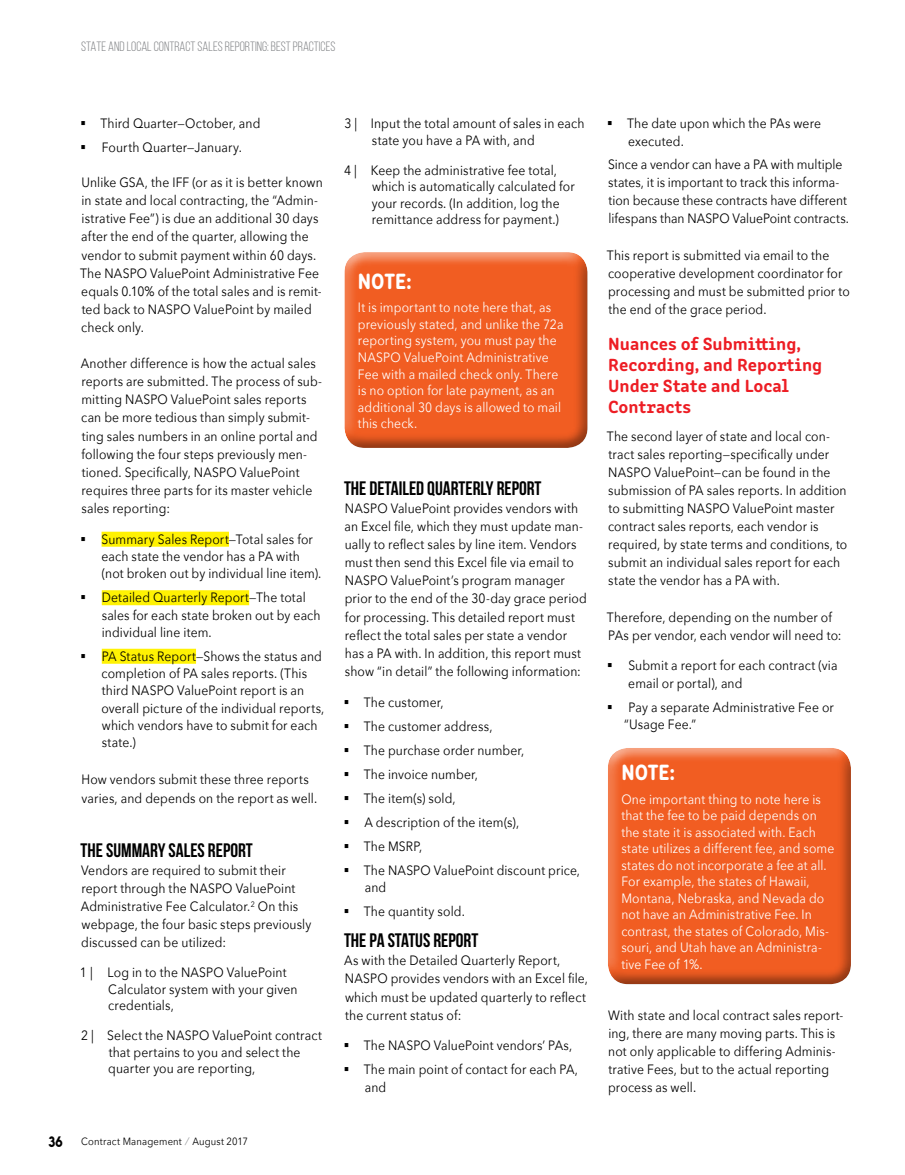
<style>
.page{position:relative;width:905px;height:1175px;background:#fff}
.page>*{position:absolute;margin:0;border:0;box-sizing:border-box;transform-origin:0 0}
.t1{font:22.5px "Clone Rounded Eb";color:#fff;scale:.9 1}
.t2{font:700 19.5px "Bebas Neue";color:#000}
.t3{font:700 18px/21px "Clone Rounded";color:#ed1d24}
.t4{font:13.5px/18.1px "Avenir Next";letter-spacing:.01em;color:#000;scale:.9 1}
.t5{font:13.5px/16.5px "Avenir Next";letter-spacing:.01em;color:#fff;scale:.9 1}
.t6{font:13.5px "Bebas Neue";color:#808285}
.t7{font:13.5px "Lemon Milk";color:#000;scale:.9 1}
.t8{font:10.5px "Avenir Next";letter-spacing:.02em;color:#000;scale:.9 1}
.s1{color:#939598}
</style>
<div class="page">
<div style="left:102px;top:531px;width:127px;height:15px;background:#fff203"></div>
<div style="left:102px;top:590px;width:147px;height:15px;background:#fff203"></div>
<div style="left:102px;top:648px;width:94px;height:15px;background:#fff203"></div>
<div style="left:343px;top:252px;width:246px;height:197px;background:#000;opacity:.4"></div>
<div style="left:606px;top:747px;width:246px;height:237px;background:#000;opacity:.4"></div>
<p class="t6" style="left:81px;top:39px;width:256px">STATE AND LOCAL CONTRACT SALES REPORTING: BEST PRACTICES</p>
<p class="t4" style="left:80px;top:114px;width:201px">▪ Third Quarter—October, and</p>
<p class="t4" style="left:80px;top:138px;width:181px">▪ Fourth Quarter—January.</p>
<p class="t4" style="left:80px;top:173px;width:271px">Unlike GSA, the IFF (or as it is better known in state and local contracting, the “Admin&shy;istrative Fee”) is due an additional 30 days after the end of the quarter, allowing the vendor to submit payment within 60 days.<br>The NASPO ValuePoint Administrative Fee equals 0.10% of the total sales and is remit&shy;ted back to NASPO ValuePoint by mailed check only.</p>
<p class="t4" style="left:81px;top:354px;width:269px">Another difference is how the actual sales reports are submitted. The process of sub&shy;mitting NASPO ValuePoint sales reports can be more tedious than simply submit&shy;ting sales numbers in an online portal and following the four steps previously men&shy;tioned. Specifically, NASPO ValuePoint requires three parts for its master vehicle sales reporting:</p>
<p class="t4" style="left:101px;top:530px;width:246px;line-height:17.2px;text-indent:-21px">▪ Summary Sales Report—Total sales for each state the vendor has a PA with (not broken out by individual line item).</p>
<p class="t4" style="left:102px;top:588px;width:245px;line-height:17.2px;text-indent:-21px">▪ Detailed Quarterly Report—The total sales for each state broken out by each individual line item.</p>
<p class="t4" style="left:101px;top:647px;width:249px;line-height:17.2px;text-indent:-21px">▪ PA Status Report—Shows the status and completion of PA sales reports. (This third NASPO ValuePoint report is an overall picture of the individual reports, which vendors have to submit for each state.)</p>
<p class="t4" style="left:81px;top:770px;width:263px">How vendors submit these three reports varies, and depends on the report as well.</p>
<h2 class="t2" style="left:81px;top:839px;width:174px">THE SUMMARY SALES REPORT</h2>
<p class="t4" style="left:81px;top:860px;width:258px">Vendors are required to submit their report through the NASPO ValuePoint Administrative Fee Calculator.<sup>2</sup> On this webpage, the four basic steps previously discussed can be utilized:</p>
<p class="t4" style="left:108px;top:963px;width:212px;line-height:16.5px;text-indent:-28px">1 | Log in to the NASPO ValuePoint<br>Calculator system with your given credentials,</p>
<p class="t4" style="left:108px;top:1026px;width:239px;line-height:16.5px;text-indent:-27px">2 | Select the NASPO ValuePoint contract that pertains to you and select the quarter you are reporting,</p>
<p class="t7" style="left:48px;top:1132px;width:17px">36</p>
<p class="t8" style="left:81px;top:1132px;width:187px">Contract Management <span class="s1">∕</span> August 2017</p>
<p class="t4" style="left:372px;top:115px;width:238px;line-height:16.5px;text-indent:-28px">3 | Input the total amount of sales in each state you have a PA with, and</p>
<p class="t4" style="left:372px;top:161px;width:227px;line-height:16.5px;text-indent:-28px">4 | Keep the administrative fee total, which is automatically calculated for your records. (In addition, log the remittance address for payment.)</p>
<h1 class="t1" style="left:358px;top:263px;width:61px">NOTE:</h1>
<p class="t5" style="left:358px;top:299px;width:230px">It is important to note here that, as previously stated, and unlike the 72a reporting system, you must pay the<br>NASPO ValuePoint Administrative<br>Fee with a mailed check only. There is no option for late payment, as an additional 30 days is allowed to mail this check.</p>
<h2 class="t2" style="left:344px;top:477px;width:199px">THE DETAILED QUARTERLY REPORT</h2>
<p class="t4" style="left:344px;top:498px;width:271px">NASPO ValuePoint provides vendors with an Excel file, which they must update man&shy;ually to reflect sales by line item. Vendors must then send this Excel file via email to NASPO ValuePoint’s program manager prior to the end of the 30-day grace period for processing. This detailed report must reflect the total sales per state a vendor has a PA with. In addition, this report must show “in detail” the following information:</p>
<p class="t4" style="left:344px;top:692px;width:112px">▪ The customer,</p>
<p class="t4" style="left:344px;top:716px;width:167px">▪ The customer address,</p>
<p class="t4" style="left:344px;top:740px;width:202px">▪ The purchase order number,</p>
<p class="t4" style="left:344px;top:764px;width:150px">▪ The invoice number,</p>
<p class="t4" style="left:344px;top:788px;width:126px">▪ The item(s) sold,</p>
<p class="t4" style="left:344px;top:812px;width:196px">▪ A description of the item(s),</p>
<p class="t4" style="left:344px;top:836px;width:89px">▪ The MSRP,</p>
<p class="t4" style="left:365px;top:860px;width:241px;line-height:17.2px;text-indent:-21px">▪ The NASPO ValuePoint discount price, and</p>
<p class="t4" style="left:344px;top:901px;width:136px">▪ The quantity sold.</p>
<h2 class="t2" style="left:344px;top:929px;width:136px">THE PA STATUS REPORT</h2>
<p class="t4" style="left:344px;top:951px;width:272px">As with the Detailed Quarterly Report, NASPO provides vendors with an Excel file, which must be updated quarterly to reflect the current status of:</p>
<p class="t4" style="left:344px;top:1036px;width:255px">▪ The NASPO ValuePoint vendors’ PAs,</p>
<p class="t4" style="left:365px;top:1060px;width:238px;line-height:17.2px;text-indent:-21px">▪ The main point of contact for each PA, and</p>
<p class="t4" style="left:628px;top:114px;width:216px;line-height:17.2px;text-indent:-21px">▪ The date upon which the PAs were executed.</p>
<p class="t4" style="left:608px;top:155px;width:269px">Since a vendor can have a PA with multiple states, it is important to track this informa&shy;tion because these contracts have different lifespans than NASPO ValuePoint contracts.</p>
<p class="t4" style="left:607px;top:245px;width:271px">This report is submitted via email to the cooperative development coordinator for processing and must be submitted prior to the end of the grace period.</p>
<h3 class="t3" style="left:608px;top:332px;width:216px">Nuances of Submitting,<br>Recording, and Reporting<br>Under State and Local<br>Contracts</h3>
<p class="t4" style="left:607px;top:426px;width:269px">The second layer of state and local con&shy;tract sales reporting—specifically under NASPO ValuePoint—can be found in the submission of PA sales reports. In addition to submitting NASPO ValuePoint master contract sales reports, each vendor is required, by state terms and conditions, to submit an individual sales report for each state the vendor has a PA with.</p>
<p class="t4" style="left:607px;top:607px;width:262px">Therefore, depending on the number of<br>PAs per vendor, each vendor will need to:</p>
<p class="t4" style="left:628px;top:656px;width:234px;line-height:17.2px;text-indent:-21px">▪ Submit a report for each contract (via email or portal), and</p>
<p class="t4" style="left:624px;top:697px;width:235px;line-height:17.2px;text-indent:-17px">▪ Pay a separate Administrative Fee or “Usage Fee.”</p>
<h1 class="t1" style="left:621px;top:754px;width:61px">NOTE:</h1>
<p class="t5" style="left:621px;top:790px;width:238px">One important thing to note here is that the fee to be paid depends on the state it is associated with. Each state utilizes a different fee, and some states do not incorporate a fee at all.<br>For example, the states of Hawaii, Montana, Nebraska, and Nevada do not have an Administrative Fee. In contrast, the states of Colorado, Mis&shy;souri, and Utah have an Administra&shy;tive Fee of 1%.</p>
<p class="t4" style="left:608px;top:1005px;width:263px">With state and local contract sales report&shy;ing, there are many moving parts. This is not only applicable to differing Adminis&shy;trative Fees, but to the actual reporting process as well.</p>
</div>
